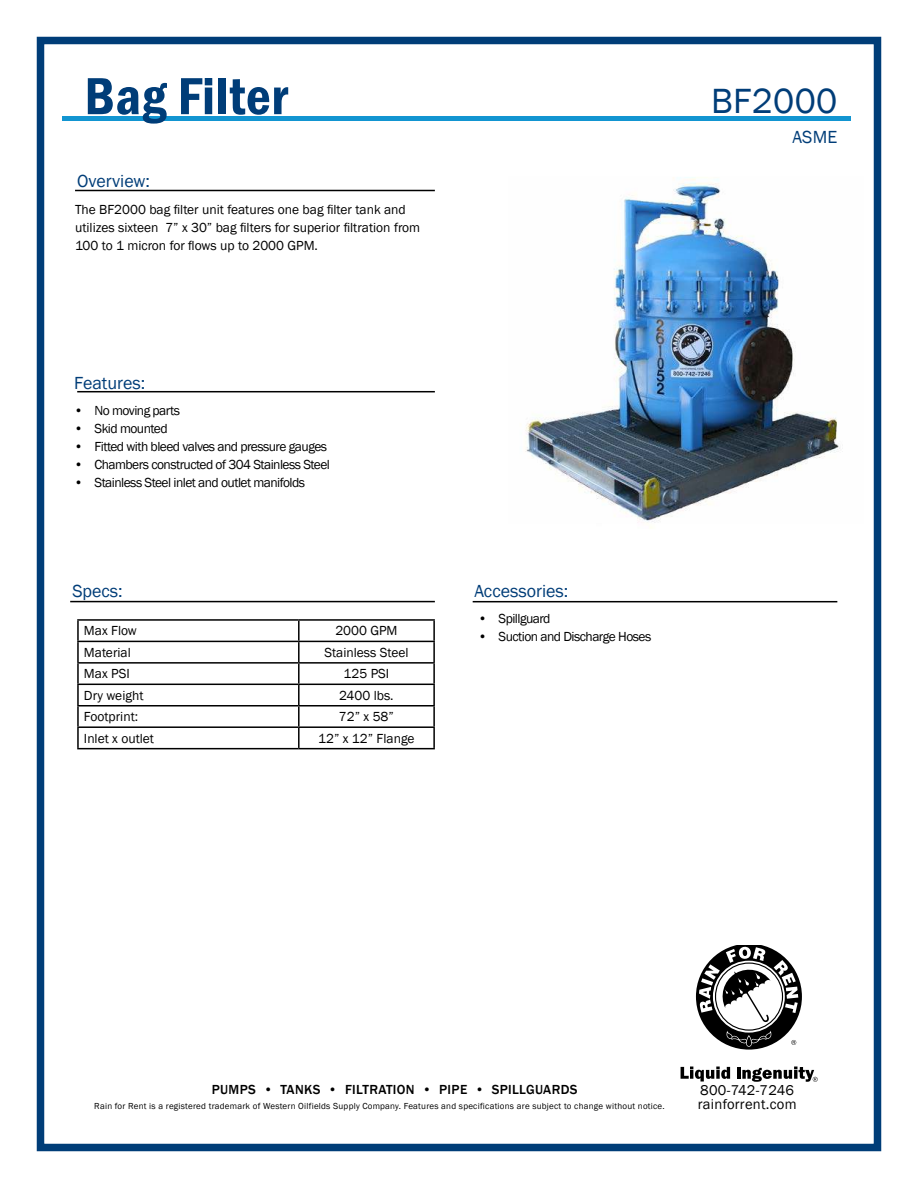
<style>
.page{position:relative;width:918px;height:1188px;background:#fff}
.page>*{position:absolute;margin:0;border:0;box-sizing:border-box;transform-origin:0 0}
.t1{font:600 condensed 54px "Franklin Gothic";letter-spacing:.01em;color:#003d78}
.t2{font:36px "Franklin Gothic";letter-spacing:.01em;color:#003d78}
.t3{font:18px "Franklin Gothic";color:#003d78}
.t4{font:14.55px/13.5px "Franklin Gothic";letter-spacing:.02em;color:#000}
.t5{font:13.5px/18px "Franklin Gothic";letter-spacing:-.015em;color:#000}
.t6{font:13.5px "Franklin Gothic";letter-spacing:-.04em;color:#000}
.t7{font:500 13.5px "Franklin Gothic";letter-spacing:.025em;color:#000}
.t8{font:9px "Franklin Gothic";letter-spacing:.025em;color:#000}
</style>
<div class="page">
<div style="left:37px;top:37px;width:844px;height:1114px;border:8px solid #003d78"></div>
<hr style="left:62px;top:117px;width:788px;height:4px;background:#1295d1">
<img style="left:525px;top:177px;width:315px;height:351px">
<hr style="left:75px;top:190px;width:360px;height:1px;background:#000">
<hr style="left:77px;top:391px;width:358px;height:1px;background:#000">
<hr style="left:70px;top:601px;width:365px;height:1px;background:#000">
<hr style="left:473px;top:601px;width:364px;height:1px;background:#000">
<hr style="left:77px;top:619px;width:222px;height:2px;background:#000">
<hr style="left:77px;top:621px;width:2px;height:20px;background:#000">
<hr style="left:299px;top:619px;width:136px;height:2px;background:#000">
<hr style="left:298px;top:621px;width:2px;height:20px;background:#000">
<hr style="left:433px;top:621px;width:2px;height:20px;background:#000">
<hr style="left:77px;top:641px;width:222px;height:1px;background:#000">
<hr style="left:77px;top:642px;width:2px;height:20px;background:#000">
<hr style="left:299px;top:641px;width:136px;height:1px;background:#000">
<hr style="left:298px;top:642px;width:2px;height:20px;background:#000">
<hr style="left:433px;top:642px;width:2px;height:20px;background:#000">
<hr style="left:77px;top:662px;width:222px;height:2px;background:#000">
<hr style="left:77px;top:664px;width:2px;height:20px;background:#000">
<hr style="left:299px;top:662px;width:136px;height:2px;background:#000">
<hr style="left:298px;top:664px;width:2px;height:20px;background:#000">
<hr style="left:433px;top:664px;width:2px;height:20px;background:#000">
<hr style="left:77px;top:684px;width:222px;height:1px;background:#000">
<hr style="left:77px;top:685px;width:2px;height:20px;background:#000">
<hr style="left:299px;top:684px;width:136px;height:1px;background:#000">
<hr style="left:298px;top:685px;width:2px;height:20px;background:#000">
<hr style="left:433px;top:685px;width:2px;height:20px;background:#000">
<hr style="left:77px;top:705px;width:222px;height:2px;background:#000">
<svg style="left:77px;top:707px;width:2px;height:19px"></svg>
<hr style="left:299px;top:705px;width:136px;height:2px;background:#000">
<svg style="left:298px;top:707px;width:2px;height:19px"></svg>
<svg style="left:433px;top:707px;width:2px;height:19px"></svg>
<hr style="left:77px;top:726px;width:222px;height:2px;background:#000">
<hr style="left:77px;top:728px;width:2px;height:20px;background:#000">
<hr style="left:299px;top:726px;width:136px;height:2px;background:#000">
<hr style="left:298px;top:728px;width:2px;height:20px;background:#000">
<hr style="left:433px;top:728px;width:2px;height:20px;background:#000">
<hr style="left:77px;top:748px;width:222px;height:1px;background:#000">
<hr style="left:299px;top:748px;width:136px;height:1px;background:#000">
<svg style="left:681px;top:1067px;width:49px;height:14px"></svg>
<svg style="left:695px;top:945px;width:107px;height:105px"></svg>
<svg style="left:737px;top:1067px;width:81px;height:14px"></svg>
<h1 class="t1" style="left:84px;top:74px;width:205px">Bag Filter</h1>
<h3 class="t3" style="left:77px;top:173px;width:74px">Overview:</h3>
<p class="t5" style="left:75px;top:201px;width:347px">The BF2000 bag filter unit features one bag filter tank and utilizes sixteen 7” x 30” bag filters for superior filtration from<br>100 to 1 micron for flows up to 2000 GPM.</p>
<h3 class="t3" style="left:74px;top:375px;width:73px">Features:</h3>
<p class="t6" style="left:74px;top:402px;width:107px">• No moving parts</p>
<p class="t6" style="left:74px;top:420px;width:95px">• Skid mounted</p>
<p class="t6" style="left:74px;top:438px;width:254px">• Fitted with bleed valves and pressure gauges</p>
<p class="t6" style="left:74px;top:456px;width:257px">• Chambers constructed of 304 Stainless Steel</p>
<p class="t6" style="left:74px;top:474px;width:232px">• Stainless Steel inlet and outlet manifolds</p>
<h3 class="t3" style="left:72px;top:584px;width:52px">Specs:</h3>
<p class="t5" style="left:84px;top:622px;width:54px">Max Flow</p>
<p class="t5" style="left:335px;top:622px;width:64px">2000 GPM</p>
<p class="t5" style="left:84px;top:644px;width:48px">Material</p>
<p class="t5" style="left:324px;top:644px;width:86px">Stainless Steel</p>
<p class="t5" style="left:84px;top:665px;width:47px">Max PSI</p>
<p class="t5" style="left:344px;top:665px;width:47px">125 PSI</p>
<p class="t5" style="left:84px;top:687px;width:61px">Dry weight</p>
<p class="t5" style="left:339px;top:687px;width:56px">2400 lbs.</p>
<p class="t5" style="left:84px;top:708px;width:56px">Footprint:</p>
<p class="t5" style="left:339px;top:708px;width:56px">72” x 58”</p>
<p class="t5" style="left:84px;top:729px;width:72px">Inlet x outlet</p>
<p class="t5" style="left:318px;top:729px;width:98px">12” x 12” Flange</p>
<h3 class="t3" style="left:474px;top:580px;width:95px">Accessories:</h3>
<p class="t6" style="left:478px;top:610px;width:74px">• Spillguard</p>
<p class="t6" style="left:478px;top:628px;width:175px">• Suction and Discharge Hoses</p>
<h2 class="t2" style="left:711px;top:86px;width:128px">BF2000</h2>
<h3 class="t3" style="left:792px;top:126px;width:46px">ASME</h3>
<p class="t7" style="left:212px;top:1081px;width:367px">PUMPS • TANKS • FILTRATION • PIPE • SPILLGUARDS</p>
<p class="t8" style="left:94px;top:1101px;width:572px">Rain for Rent is a registered trademark of Western Oilfields Supply Company. Features and specifications are subject to change without notice.</p>
<p class="t4" style="left:698px;top:1084px;width:100px">800-742-7246 rainforrent.com</p>
</div>
